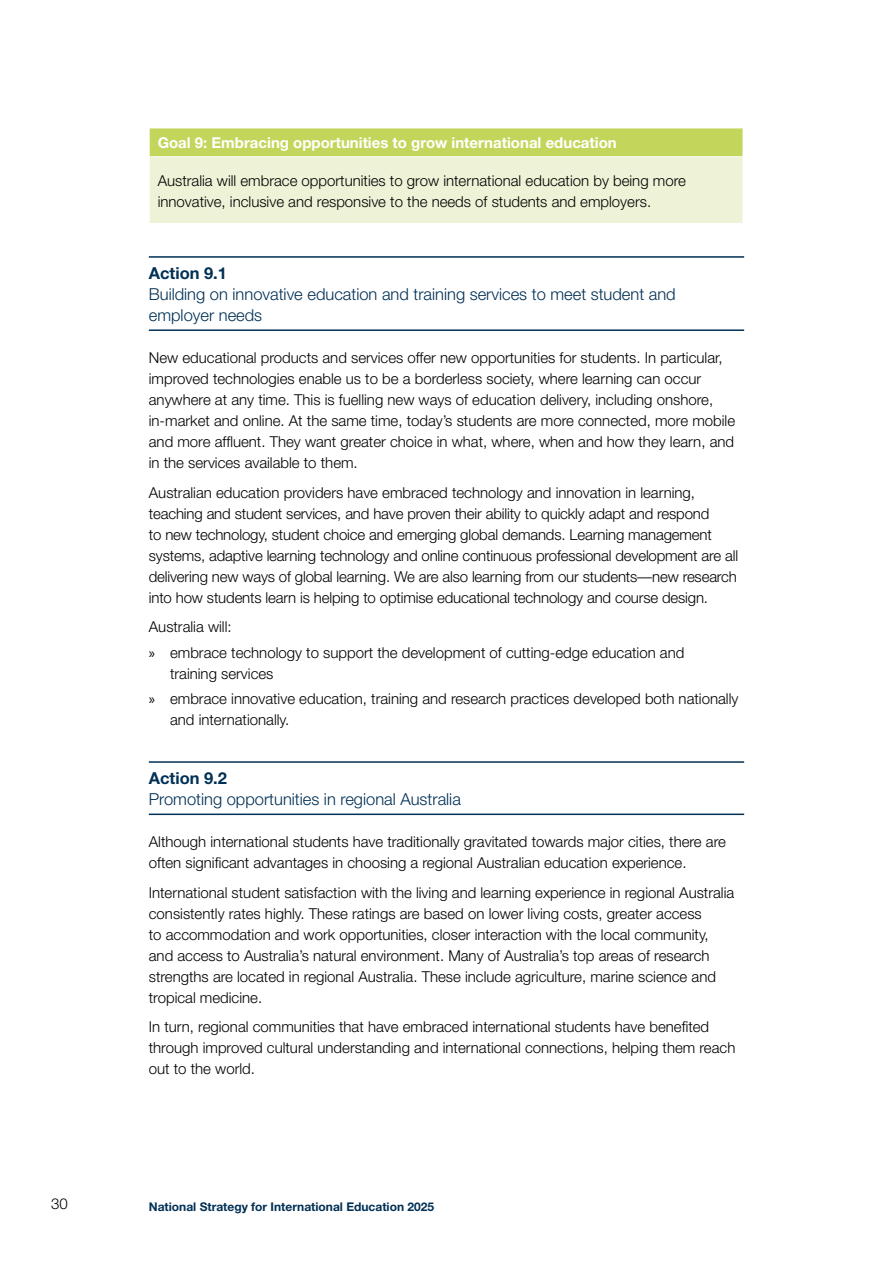
<style>
.page{position:relative;width:893px;height:1263px;background:#fff}
.page>*{position:absolute;margin:0;border:0;box-sizing:border-box;transform-origin:0 0}
.action_head{font:300 16.5px/21px "Helvetica Neue";color:#003055}
.body_text{font:300 15px/21px "Helvetica Neue";color:#000}
.table_text{font:300 15px/21px "Helvetica Neue";color:#000}
.Goal_head{font:700 15px "Helvetica Neue";color:#fff}
.t1{font:700 12px "Helvetica Neue";color:#003055}
.s1{font-weight:700}
.s2{font-family:"Myriad Pro";font-weight:400}
</style>
<div class="page">
<hr style="left:149px;top:256px;width:595px;height:2px;background:#003055">
<hr style="left:149px;top:329px;width:595px;height:2px;background:#003055">
<hr style="left:149px;top:761px;width:595px;height:2px;background:#003055">
<hr style="left:149px;top:813px;width:595px;height:2px;background:#003055">
<div style="left:149px;top:128px;width:594px;height:29px;background:#c3d65b"></div>
<div style="left:149px;top:157px;width:594px;height:67px;background:#eef3d7"></div>
<hr style="left:149px;top:157px;width:1px;height:66px;background:#fff">
<hr style="left:149px;top:223px;width:594px;height:1px;background:#fff">
<hr style="left:149px;top:128px;width:594px;height:1px;background:#fff">
<svg style="left:149px;top:128px;width:1px;height:28px"></svg>
<hr style="left:149px;top:156px;width:594px;height:1px;background:#fff">
<p class="Goal_head" style="left:158px;top:134px;width:461px">Goal 9: Embracing opportunities to grow international education</p>
<p class="table_text" style="left:158px;top:169px;width:530px">Australia will embrace opportunities to grow international education by being more innovative, inclusive and responsive to the needs of students and employers.</p>
<p class="action_head" style="left:149px;top:262px;width:528px"><span class="s1">Action 9.1<br></span>Building on innovative education and training services to meet student and employer needs</p>
<h2 class="body_text" style="left:149px;top:347px;width:588px">New educational products and services offer new opportunities for students. In particular, improved technologies enable us to be a borderless society, where learning can occur anywhere at any time. This is fuelling new ways of education delivery, including onshore, in-market and online. At the same time, today’s students are more connected, more mobile and more affluent. They want greater choice in what, where, when and how they learn, and in the services available to them.</h2>
<h2 class="body_text" style="left:149px;top:482px;width:591px">Australian education providers have embraced technology and innovation in learning, teaching and student services, and have proven their ability to quickly adapt and respond<br>to new technology, student choice and emerging global demands. Learning management systems, adaptive learning technology and online continuous professional development are all delivering new ways of global learning. We are also learning from our students—new research into how students learn is helping to optimise educational technology and course design.</h2>
<h2 class="body_text" style="left:149px;top:616px;width:84px">Australia will:</h2>
<p class="body_text" style="left:170px;top:641px;width:516px;text-indent:-21px"><span class="s2">»</span> embrace technology to support the development of cutting-edge education and training services</p>
<p class="body_text" style="left:170px;top:688px;width:570px;text-indent:-21px"><span class="s2">»</span> embrace innovative education, training and research practices developed both nationally and internationally.</p>
<p class="action_head" style="left:149px;top:767px;width:314px"><span class="s1">Action 9.2<br></span>Promoting opportunities in regional Australia</p>
<h2 class="body_text" style="left:149px;top:831px;width:579px">Although international students have traditionally gravitated towards major cities, there are often significant advantages in choosing a regional Australian education experience.</h2>
<h2 class="body_text" style="left:149px;top:882px;width:587px">International student satisfaction with the living and learning experience in regional Australia consistently rates highly. These ratings are based on lower living costs, greater access<br>to accommodation and work opportunities, closer interaction with the local community, and access to Australia’s natural environment. Many of Australia’s top areas of research strengths are located in regional Australia. These include agriculture, marine science and tropical medicine.</h2>
<h2 class="body_text" style="left:149px;top:1016px;width:588px">In turn, regional communities that have embraced international students have benefited through improved cultural understanding and international connections, helping them reach out to the world.</h2>
<p class="body_text" style="left:51px;top:1193px;width:18px">30</p>
<p class="t1" style="left:149px;top:1199px;width:287px">National Strategy for International Education 2025</p>
</div>
